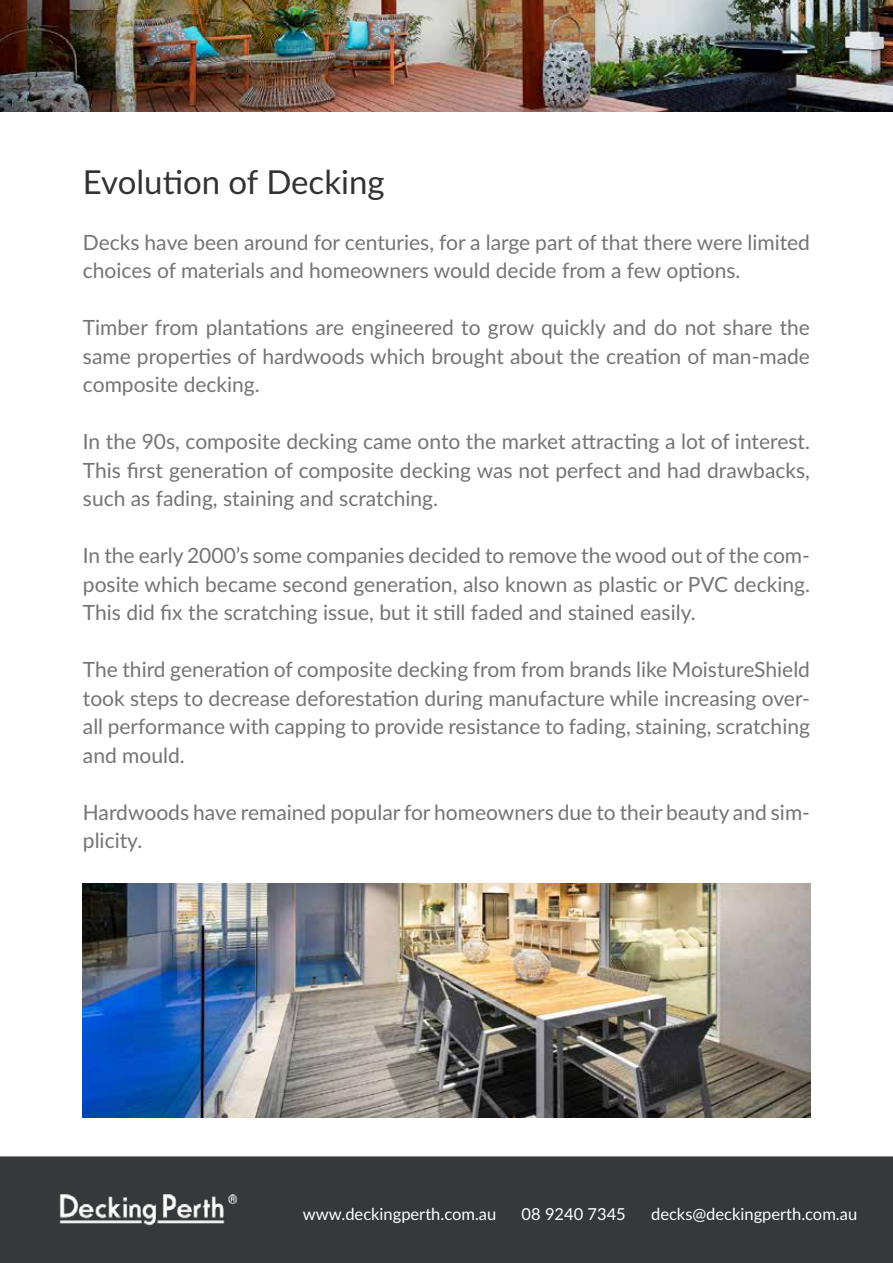
<style>
.page{position:relative;width:893px;height:1263px;background:#fff}
.page>*{position:absolute;margin:0;border:0;box-sizing:border-box;transform-origin:0 0}
.t1{font:33px "Lato";color:#333}
.t2{font:21px/28.5px "Lato";color:#747474;text-align:justify}
.t3{font:16.5px "Lato";color:#fff}
</style>
<div class="page">
<img style="left:83px;top:883px;width:727px;height:235px">
<div style="left:0;top:1156px;width:893px;height:107px;background:#363839"></div>
<img style="left:55px;top:1184px;width:187px;height:47px">
<img style="left:0;top:0;width:893px;height:111px">
<h1 class="t1" style="left:83px;top:159px;width:303px">Evolution of Decking</h1>
<p class="t2" style="left:83px;top:227px;width:729px">Decks have been around for centuries, for a large part of that there were limited choices of materials and homeowners would decide from a few options.</p>
<p class="t2" style="left:83px;top:312px;width:729px">Timber from plantations are engineered to grow quickly and do not share the same properties of hardwoods which brought about the creation of man-made composite decking.</p>
<p class="t2" style="left:83px;top:426px;width:729px">In the 90s, composite decking came onto the market attracting a lot of interest.<br>This first generation of composite decking was not perfect and had drawbacks, such as fading, staining and scratching.</p>
<p class="t2" style="left:83px;top:540px;width:729px">In the early 2000’s some companies decided to remove the wood out of the com&shy;posite which became second generation, also known as plastic or PVC decking.<br>This did fix the scratching issue, but it still faded and stained easily.</p>
<p class="t2" style="left:83px;top:654px;width:729px">The third generation of composite decking from from brands like MoistureShield took steps to decrease deforestation during manufacture while increasing over&shy;all performance with capping to provide resistance to fading, staining, scratching and mould.</p>
<p class="t2" style="left:83px;top:797px;width:729px">Hardwoods have remained popular for homeowners due to their beauty and sim&shy;plicity.</p>
<p class="t3" style="left:303px;top:1202px;width:195px">www.deckingperth.com.au</p>
<p class="t3" style="left:522px;top:1202px;width:106px">08 9240 7345</p>
<p class="t3" style="left:651px;top:1202px;width:208px">decks@deckingperth.com.au</p>
</div>
